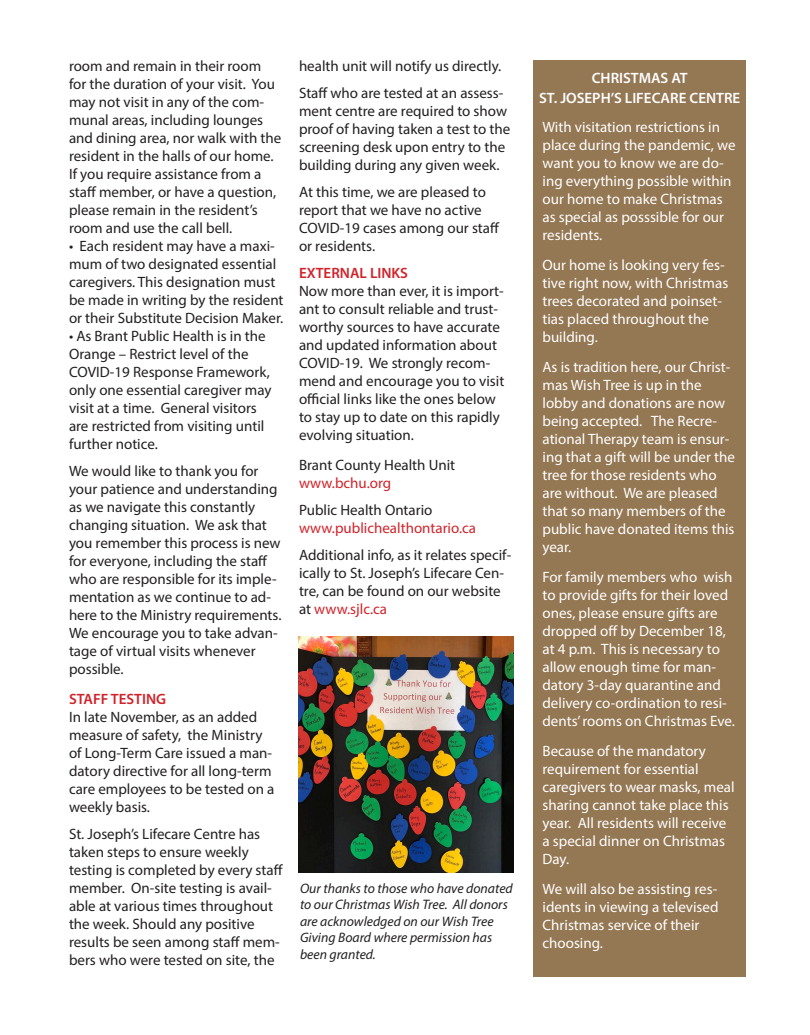
<style>
.page{position:relative;width:810px;height:1035px;background:#fff}
.page>*{position:absolute;margin:0;border:0;box-sizing:border-box;transform-origin:0 0}
.t1{font:15px/18px "Myriad Pro";color:#231f20}
.t2{font:15px/18px "Myriad Pro";color:#fff}
.t3{font:600 15px "Myriad Pro";color:#fff}
.t4{font:15px "Myriad Pro";color:#d1232a}
.t5{font:600 15px "Myriad Pro";color:#d1232a}
.t6{font:italic 13.75px/16.5px "Myriad Pro";color:#231f20}
.s1{color:#d1232a}
</style>
<div class="page">
<div style="left:533px;top:60px;width:213px;height:917px;background:#947753"></div>
<img style="left:299px;top:637px;width:214px;height:235px">
<p class="t1" style="left:69px;top:57px;width:214px">room and remain in their room for the duration of your visit. You may not visit in any of the com&shy;munal areas, including lounges and dining area, nor walk with the resident in the halls of our home.<br>If you require assistance from a staff member, or have a question, please remain in the resident’s room and use the call bell.</p>
<p class="t1" style="left:69px;top:237px;width:209px">• Each resident may have a maxi&shy;mum of two designated essential</p>
<p class="t1" style="left:69px;top:273px;width:216px">caregivers. This designation must be made in writing by the resident</p>
<p class="t1" style="left:69px;top:309px;width:216px">or their Substitute Decision Maker.</p>
<p class="t1" style="left:69px;top:327px;width:204px">• As Brant Public Health is in the<br>Orange – Restrict level of the<br>COVID-19 Response Framework, only one essential caregiver may visit at a time. General visitors are restricted from visiting until further notice.</p>
<p class="t1" style="left:69px;top:462px;width:214px">We would like to thank you for your patience and understanding as we navigate this constantly changing situation. We ask that you remember this process is new for everyone, including the staff who are responsible for its imple&shy;mentation as we continue to ad&shy;here to the Ministry requirements.</p>
<p class="t1" style="left:69px;top:624px;width:210px">We encourage you to take advan&shy;tage of virtual visits whenever possible.</p>
<p class="t5" style="left:69px;top:690px;width:99px">STAFF TESTING</p>
<p class="t1" style="left:69px;top:708px;width:207px">In late November, as an added measure of safety, the Ministry of Long-Term Care issued a man&shy;datory directive for all long-term care employees to be tested on a weekly basis.</p>
<p class="t1" style="left:69px;top:825px;width:216px">St. Joseph’s Lifecare Centre has taken steps to ensure weekly testing is completed by every staff member. On-site testing is avail&shy;able at various times throughout the week. Should any positive results be seen among staff mem&shy;bers who were tested on site, the</p>
<p class="t1" style="left:299px;top:57px;width:204px">health unit will notify us directly.</p>
<p class="t1" style="left:299px;top:84px;width:213px">Staff who are tested at an assess&shy;ment centre are required to show proof of having taken a test to the screening desk upon entry to the building during any given week.</p>
<p class="t1" style="left:299px;top:183px;width:202px">At this time, we are pleased to report that we have no active<br>COVID-19 cases among our staff or residents.</p>
<p class="t5" style="left:299px;top:264px;width:111px">EXTERNAL LINKS</p>
<p class="t1" style="left:299px;top:282px;width:207px">Now more than ever, it is import&shy;ant to consult reliable and trust&shy;worthy sources to have accurate and updated information about<br>COVID-19. We strongly recom&shy;mend and encourage you to visit official links like the ones below to stay up to date on this rapidly evolving situation.</p>
<p class="t1" style="left:299px;top:456px;width:158px">Brant County Health Unit <span class="s1">www.bchu.org</span></p>
<p class="t1" style="left:299px;top:501px;width:135px">Public Health Ontario</p>
<p class="t4" style="left:299px;top:519px;width:179px">www.publichealthontario.ca</p>
<p class="t1" style="left:299px;top:546px;width:214px">Additional info, as it relates specif&shy;ically to St. Joseph’s Lifecare Cen&shy;tre, can be found on our website at <span class="s1">www.sjlc.ca</span></p>
<p class="t6" style="left:300px;top:880px;width:214px">Our thanks to those who have donated to our Christmas Wish Tree. All donors are acknowledged on our Wish Tree<br>Giving Board where permission has been granted.</p>
<p class="t3" style="left:592px;top:69px;width:97px">CHRISTMAS AT</p>
<p class="t3" style="left:539px;top:88px;width:203px">ST. JOSEPH’S LIFECARE CENTRE</p>
<p class="t2" style="left:542px;top:117px;width:195px">With visitation restrictions in place during the pandemic, we want you to know we are do&shy;ing everything possible within our home to make Christmas as special as posssible for our residents.</p>
<p class="t2" style="left:542px;top:255px;width:187px">Our home is looking very fes&shy;tive right now, with Christmas trees decorated and poinset&shy;tias placed throughout the building.</p>
<p class="t2" style="left:542px;top:357px;width:194px">As is tradition here, our Christ&shy;mas Wish Tree is up in the lobby and donations are now being accepted. The Recre&shy;ational Therapy team is ensur&shy;ing that a gift will be under the tree for those residents who are without. We are pleased that so many members of the public have donated items this year.</p>
<p class="t2" style="left:542px;top:567px;width:194px">For family members who wish to provide gifts for their loved ones, please ensure gifts are dropped off by December 18, at 4 p.m. This is necessary to allow enough time for man&shy;datory 3-day quarantine and delivery co-ordination to resi&shy;dents’ rooms on Christmas Eve.</p>
<p class="t2" style="left:542px;top:741px;width:194px">Because of the mandatory requirement for essential caregivers to wear masks, meal sharing cannot take place this year. All residents will receive a special dinner on Christmas<br>Day.</p>
<p class="t2" style="left:542px;top:879px;width:178px">We will also be assisting res&shy;idents in viewing a televised<br>Christmas service of their choosing.</p>
</div>
